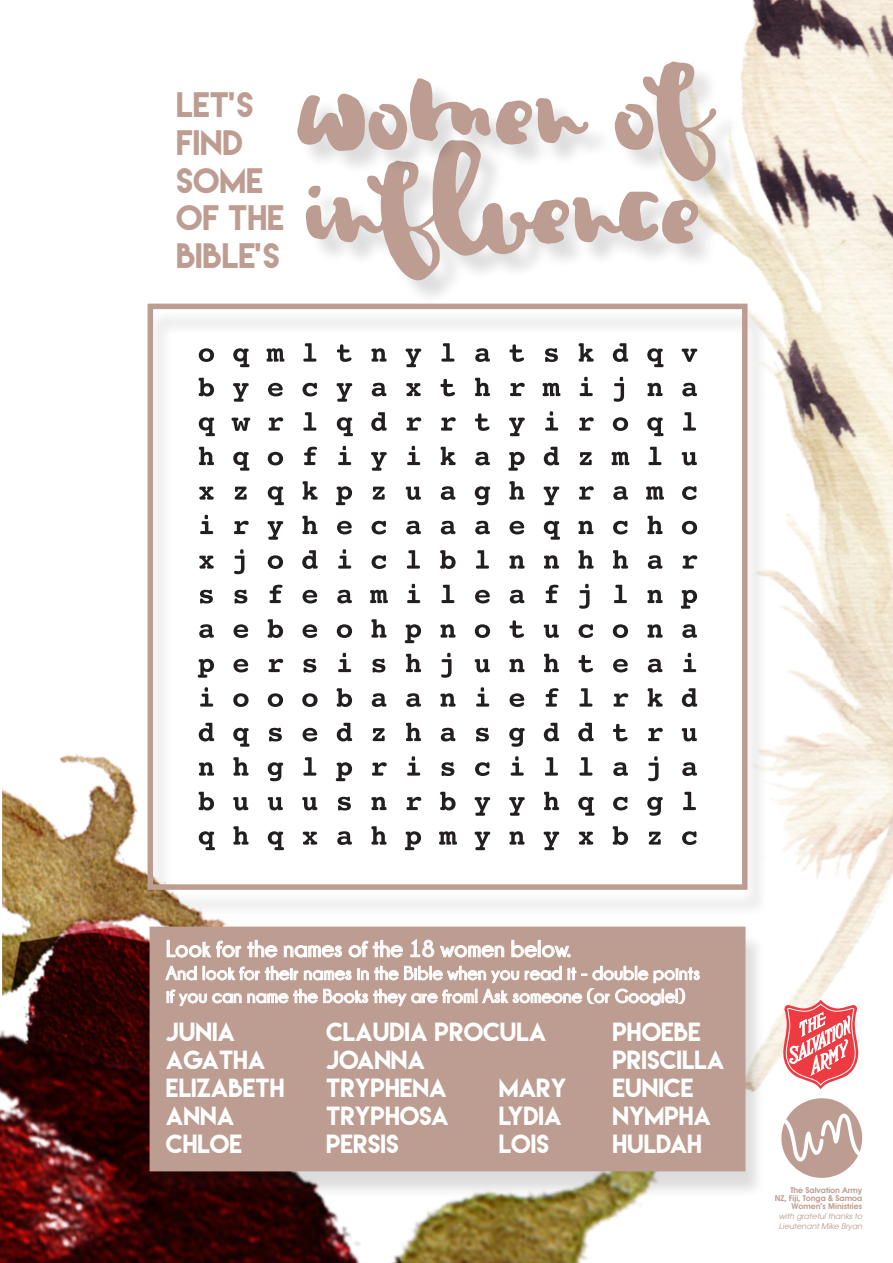
<style>
.page{position:relative;width:893px;height:1263px;background:#fff}
.page>*{position:absolute;margin:0;border:0;box-sizing:border-box;transform-origin:0 0}
.t1{font:31.5px "Lemon Milk";color:#bd9d91}
.t2{font:23.4px "Lemon Milk";color:#fff}
.t3{font:700 23.4px "Champagne&Limousines";color:#fff}
.t4{font:700 19.05px "Champagne&Limousines";color:#fff}
.t5{font:600 7.8px "Atlanta";color:#bd9d91}
.t6{font:italic 7.8px "Atlanta";color:#bd9d91}
</style>
<div class="page">
<img style="left:0;top:754px;width:863px;height:509px">
<img style="left:652px;top:0;width:241px;height:1113px">
<svg style="left:781px;top:1098px;width:81px;height:80px"></svg>
<div style="left:309px;top:143px;width:414px;height:162px;background:#231f20;opacity:.15"></div>
<svg style="left:306px;top:206px;width:393px;height:74px"></svg>
<div style="left:300px;top:65px;width:441px;height:141px;background:#231f20;opacity:.15"></div>
<svg style="left:297px;top:62px;width:419px;height:119px"></svg>
<div style="left:147px;top:310px;width:621px;height:607px;background:#231f20;opacity:.15"></div>
<div style="left:148px;top:304px;width:599px;height:586px;border:6px solid #bd9d91"></div>
<div style="left:149px;top:933px;width:617px;height:265px;background:#231f20;opacity:.15"></div>
<div style="left:150px;top:926px;width:595px;height:245px;background:#bd9d91;border:2px solid #bd9d91"></div>
<svg style="left:167px;top:940px;width:74px;height:17px"></svg>
<svg style="left:248px;top:940px;width:29px;height:17px"></svg>
<svg style="left:284px;top:945px;width:58px;height:12px"></svg>
<svg style="left:349px;top:940px;width:54px;height:17px"></svg>
<svg style="left:411px;top:939px;width:23px;height:18px"></svg>
<svg style="left:440px;top:945px;width:64px;height:12px"></svg>
<svg style="left:512px;top:940px;width:58px;height:17px"></svg>
<svg style="left:166px;top:966px;width:533px;height:40px"></svg>
<svg style="left:783px;top:1000px;width:76px;height:89px"></svg>
<p class="t1" style="left:176px;top:83px;width:79px">LET’S</p>
<p class="t1" style="left:176px;top:121px;width:68px">FIND</p>
<p class="t1" style="left:176px;top:159px;width:89px">SOME</p>
<p class="t1" style="left:176px;top:196px;width:110px">OF THE</p>
<p class="t1" style="left:176px;top:234px;width:105px">BIBLE’S</p>
<p class="t3" style="left:166px;top:936px;width:407px">Look for the names of the 18 women below.</p>
<p class="t4" style="left:166px;top:962px;width:536px">And look for their names in the Bible when you read it - double points</p>
<p class="t4" style="left:166px;top:985px;width:521px">if you can name the Books they are from! Ask someone (or Google!)</p>
<p class="t2" style="left:166px;top:1015px;width:71px">JUNIA</p>
<p class="t2" style="left:166px;top:1043px;width:101px">AGATHA</p>
<p class="t2" style="left:166px;top:1071px;width:120px">ELIZABETH</p>
<p class="t2" style="left:166px;top:1099px;width:70px">ANNA</p>
<p class="t2" style="left:166px;top:1127px;width:78px">CHLOE</p>
<p class="t2" style="left:326px;top:1015px;width:222px">CLAUDIA PROCULA</p>
<p class="t2" style="left:326px;top:1043px;width:101px">JOANNA</p>
<p class="t2" style="left:326px;top:1071px;width:122px">TRYPHENA</p>
<p class="t2" style="left:326px;top:1099px;width:124px">TRYPHOSA</p>
<p class="t2" style="left:326px;top:1127px;width:74px">PERSIS</p>
<p class="t2" style="left:499px;top:1071px;width:69px">MARY</p>
<p class="t2" style="left:499px;top:1099px;width:64px">LYDIA</p>
<p class="t2" style="left:499px;top:1127px;width:52px">LOIS</p>
<p class="t2" style="left:612px;top:1015px;width:90px">PHOEBE</p>
<p class="t2" style="left:612px;top:1043px;width:114px">PRISCILLA</p>
<p class="t2" style="left:612px;top:1071px;width:82px">EUNICE</p>
<p class="t2" style="left:612px;top:1099px;width:100px">NYMPHA</p>
<p class="t2" style="left:612px;top:1127px;width:91px">HULDAH</p>
<p class="t5" style="left:790px;top:1184px;width:73px">The Salvation Army</p>
<p class="t5" style="left:775px;top:1192px;width:89px">NZ, Fiji, Tonga &amp; Samoa</p>
<p class="t6" style="left:779px;top:1211px;width:85px">with grateful thanks to</p>
<p class="t6" style="left:779px;top:1220px;width:85px">Lieutenant Mike Bryan</p>
<p class="t5" style="left:791px;top:1200px;width:72px">Women’s Ministries</p>
</div>
